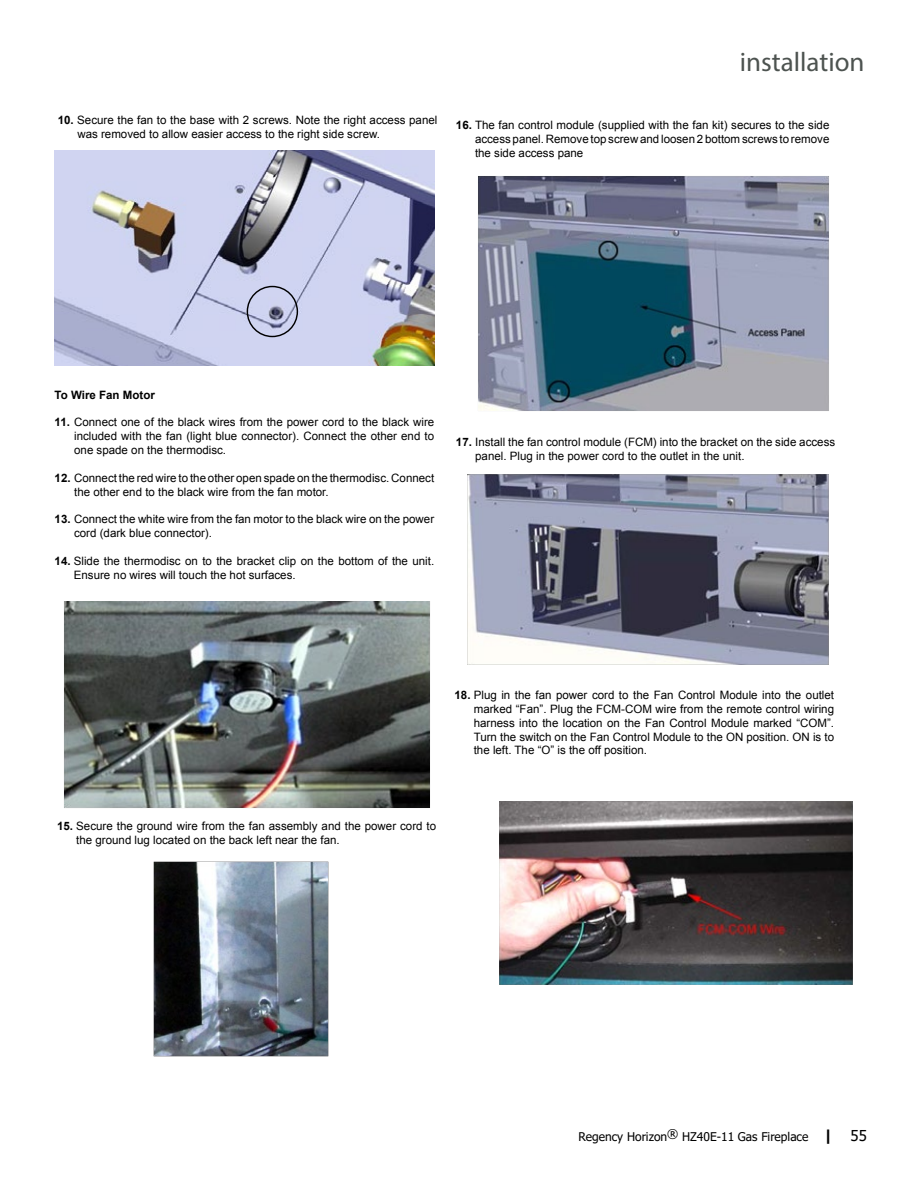
<style>
.page{position:relative;width:918px;height:1188px;background:#fff}
.page>*{position:absolute;margin:0;border:0;box-sizing:border-box;transform-origin:0 0}
.t1{font:27px "Myriad Pro";color:#4d5350}
.t2{font:12px "Tahoma";color:#000}
.t3{font:11.55px/13.8px "Arial";color:#000}
.t4{font:700 11.55px "Arial";color:#000}
.s1{font-weight:700}
.s2{font-weight:700;font-size:15px}
.s3{font-size:15px}
</style>
<div class="page">
<img style="left:55px;top:150px;width:380px;height:216px">
<div style="left:247px;top:286px;width:51px;height:51px;border:1px solid #000;border-radius:50%"></div>
<img style="left:64px;top:602px;width:366px;height:206px">
<img style="left:154px;top:861px;width:175px;height:196px">
<img style="left:478px;top:176px;width:351px;height:235px">
<img style="left:499px;top:801px;width:354px;height:184px">
<img style="left:467px;top:474px;width:362px;height:191px">
<p class="t3" style="left:77px;top:113px;width:362px;text-indent:-20px"><span class="s1">10.</span> Secure the fan to the base with 2 screws. Note the right access panel was removed to allow easier access to the right side screw.</p>
<h1 class="t1" style="left:740px;top:45px;width:126px">installation</h1>
<p class="t3" style="left:475px;top:119px;width:356px;text-align:justify;text-indent:-19px"><span class="s1">16.</span> The fan control module (supplied with the fan kit) secures to the side access panel. Remove top screw and loosen 2 bottom screws to remove the side access pane</p>
<p class="t4" style="left:55px;top:387px;width:102px">To Wire Fan Motor</p>
<p class="t3" style="left:74px;top:416px;width:362px;text-align:justify;text-indent:-20px"><span class="s1">11.</span> Connect one of the black wires from the power cord to the black wire included with the fan (light blue connector). Connect the other end to one spade on the thermodisc.</p>
<p class="t3" style="left:74px;top:471px;width:362px;text-indent:-20px"><span class="s1">12.</span> Connect the red wire to the other open spade on the thermodisc. Connect the other end to the black wire from the fan motor.</p>
<p class="t3" style="left:74px;top:512px;width:362px;text-indent:-20px"><span class="s1">13.</span> Connect the white wire from the fan motor to the black wire on the power cord (dark blue connector).</p>
<p class="t3" style="left:74px;top:554px;width:362px;text-indent:-19px"><span class="s1">14.</span> Slide the thermodisc on to the bracket clip on the bottom of the unit.<br>Ensure no wires will touch the hot surfaces.</p>
<p class="t3" style="left:475px;top:435px;width:361px;text-indent:-19px"><span class="s1">17.</span> Install the fan control module (FCM) into the bracket on the side access panel. Plug in the power cord to the outlet in the unit.</p>
<p class="t3" style="left:474px;top:688px;width:362px;text-align:justify;text-indent:-19px"><span class="s1">18.</span> Plug in the fan power cord to the Fan Control Module into the outlet marked “Fan”. Plug the FCM-COM wire from the remote control wiring harness into the location on the Fan Control Module marked “COM”.<br>Turn the switch on the Fan Control Module to the ON position. ON is to the left. The “O” is the off position.</p>
<p class="t3" style="left:76px;top:819px;width:361px;text-indent:-19px"><span class="s1">15.</span> Secure the ground wire from the fan assembly and the power cord to the ground lug located on the back left near the fan.</p>
<p class="t2" style="left:579px;top:1128px;width:290px">Regency Horizon® HZ40E-11 Gas Fireplace <span class="s2">|</span> <span class="s3">55</span></p>
</div>
